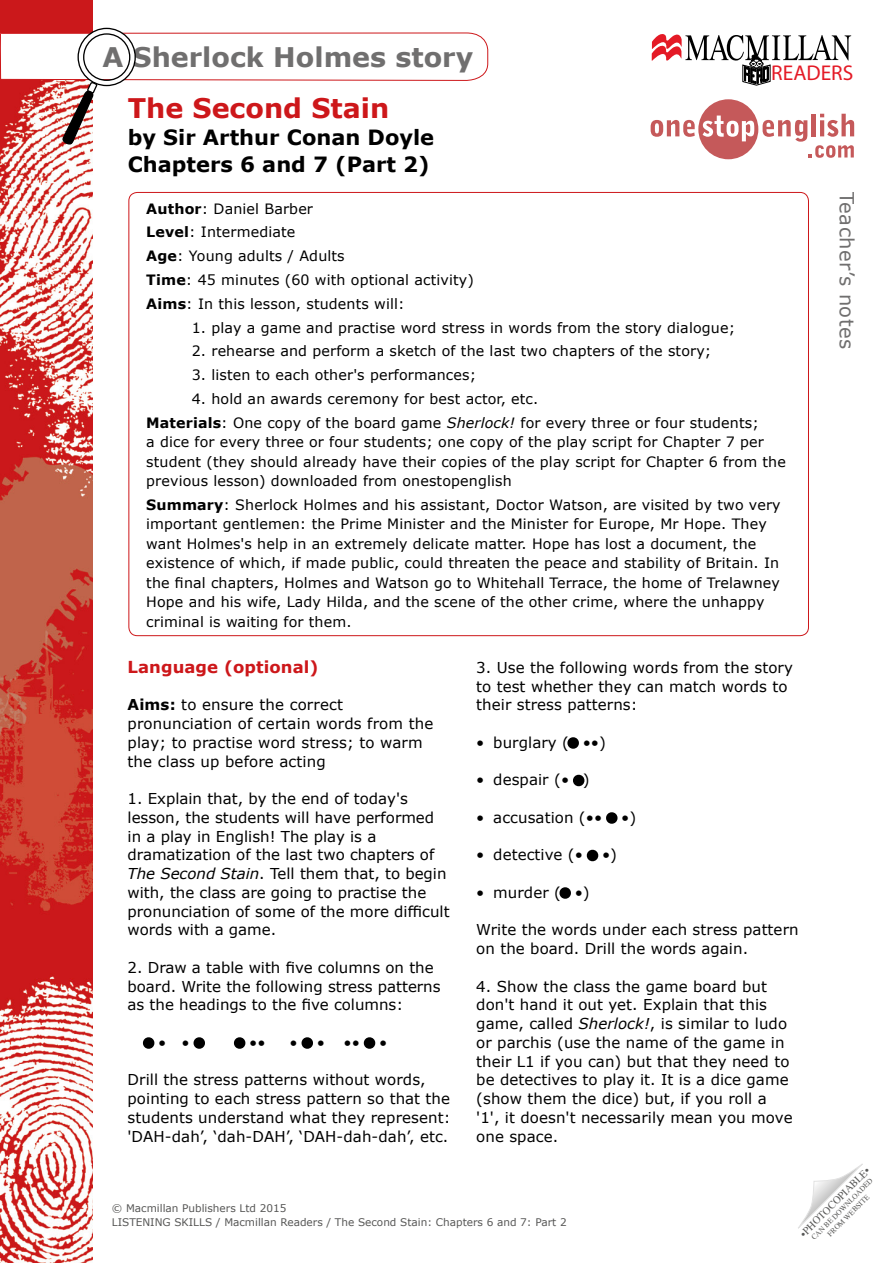
<style>
.page{position:relative;width:893px;height:1263px;background:#fff}
.page>*{position:absolute;margin:0;border:0;box-sizing:border-box;transform-origin:0 0}
.t1{font:700 27px "Verdana";color:#706f6f}
.t2{font:700 27px "Verdana";color:#cd171a}
.t3{font:21.45px "Myriad Pro";color:#e41a26}
.t4{font:700 21px/27px "Verdana";color:#000}
.t5{font:19.5px "Verdana";letter-spacing:.02em;color:#706f6f}
.t6{font:700 16.5px "Verdana";letter-spacing:.005em;color:#cd171a}
.t7{font:15px/18.8px "Verdana";letter-spacing:.005em;color:#000}
.t8{font:14.25px/19.5px "Verdana";letter-spacing:.01em;color:#000}
.t9{font:10.5px/13.5px "Verdana";color:#575756}
.t10{font:10.5px "Times";color:#575756}
.t11{font:7.5px/9px "Times";color:#575756;text-align:center}
.s1{font-weight:700}
.s2{font-style:italic}
</style>
<div class="page">
<svg style="left:652px;top:34px;width:199px;height:51px"></svg>
<img style="left:0;top:0;width:93px;height:1263px">
<svg style="left:651px;top:99px;width:203px;height:60px"></svg>
<svg style="left:798px;top:1164px;width:65px;height:64px"></svg>
<svg style="left:0;top:27px;width:488px;height:118px"></svg>
<svg style="left:142px;top:1037px;width:13px;height:12px"></svg>
<svg style="left:193px;top:1037px;width:12px;height:12px"></svg>
<svg style="left:233px;top:1037px;width:13px;height:12px"></svg>
<svg style="left:301px;top:1037px;width:12px;height:12px"></svg>
<svg style="left:363px;top:1037px;width:13px;height:12px"></svg>
<svg style="left:567px;top:737px;width:12px;height:12px"></svg>
<svg style="left:573px;top:774px;width:12px;height:13px"></svg>
<svg style="left:606px;top:812px;width:12px;height:12px"></svg>
<svg style="left:586px;top:849px;width:13px;height:13px"></svg>
<svg style="left:559px;top:887px;width:12px;height:12px"></svg>
<h1 class="t1" style="left:102px;top:38px;width:372px">A Sherlock Holmes story</h1>
<h1 class="t2" style="left:128px;top:89px;width:263px">The Second Stain</h1>
<h3 class="t4" style="left:128px;top:123px;width:308px">by Sir Arthur Conan Doyle<br>Chapters 6 and 7 (Part 2)</h3>
<h2 class="t3" style="left:771px;top:60px;width:84px">READERS</h2>
<p class="t8" style="left:146px;top:197px;width:329px;line-height:23.7px"><span class="s1">Author</span>: Daniel Barber<br><span class="s1">Level</span>: Intermediate<br><span class="s1">Age</span>: Young adults / Adults<br><span class="s1">Time</span>: 45 minutes (60 with optional activity)<br><span class="s1">Aims</span>: In this lesson, students will:</p>
<p class="t8" style="left:192px;top:317px;width:545px">1. play a game and practise word stress in words from the story dialogue;</p>
<p class="t8" style="left:192px;top:341px;width:521px">2. rehearse and perform a sketch of the last two chapters of the story;</p>
<p class="t8" style="left:192px;top:365px;width:286px">3. listen to each other's performances;</p>
<p class="t8" style="left:146px;top:387px;width:614px;line-height:23.7px;text-indent:46px">4. hold an awards ceremony for best actor, etc.<br><span class="s1">Materials</span>: One copy of the board game <span class="s2">Sherlock!</span> for every three or four students;</p>
<p class="t8" style="left:146px;top:432px;width:641px">a dice for every three or four students; one copy of the play script for Chapter 7 per student (they should already have their copies of the play script for Chapter 6 from the previous lesson) downloaded from onestopenglish</p>
<p class="t8" style="left:146px;top:495px;width:636px"><span class="s1">Summary</span>: Sherlock Holmes and his assistant, Doctor Watson, are visited by two very important gentlemen: the Prime Minister and the Minister for Europe, Mr Hope. They want Holmes's help in an extremely delicate matter. Hope has lost a document, the existence of which, if made public, could threaten the peace and stability of Britain. In the final chapters, Holmes and Watson go to Whitehall Terrace, the home of Trelawney Hope and his wife, Lady Hilda, and the scene of the other crime, where the unhappy criminal is waiting for them.</p>
<p class="t6" style="left:128px;top:655px;width:192px">Language (optional)</p>
<p class="t7" style="left:128px;top:695px;width:307px"><span class="s1">Aims:</span> to ensure the correct pronunciation of certain words from the play; to practise word stress; to warm the class up before acting</p>
<p class="t7" style="left:128px;top:789px;width:323px">1. Explain that, by the end of today's lesson, the students will have performed in a play in English! The play is a dramatization of the last two chapters of <span class="s2">The Second Stain</span>. Tell them that, to begin with, the class are going to practise the pronunciation of some of the more difficult words with a game.</p>
<p class="t7" style="left:128px;top:958px;width:315px">2. Draw a table with five columns on the board. Write the following stress patterns as the headings to the five columns:</p>
<p class="t7" style="left:145px;top:1033px;width:60px">• • • •</p>
<p class="t7" style="left:236px;top:1033px;width:32px">• ••</p>
<p class="t7" style="left:290px;top:1033px;width:99px">• • • •• • •</p>
<p class="t7" style="left:128px;top:1070px;width:324px">Drill the stress patterns without words, pointing to each stress pattern so that the students understand what they represent: 'DAH-dah’, ‘dah-DAH’, ‘DAH-dah-dah’, etc.</p>
<p class="t7" style="left:476px;top:658px;width:318px">3. Use the following words from the story to test whether they can match words to their stress patterns:</p>
<p class="t7" style="left:476px;top:733px;width:131px">• burglary (• ••)</p>
<p class="t7" style="left:476px;top:770px;width:115px">• despair (• •)</p>
<p class="t7" style="left:476px;top:808px;width:162px">• accusation (•• • •)</p>
<p class="t7" style="left:476px;top:845px;width:142px">• detective (• • •)</p>
<p class="t7" style="left:476px;top:883px;width:115px">• murder (• •)</p>
<p class="t7" style="left:476px;top:920px;width:324px">Write the words under each stress pattern on the board. Drill the words again.</p>
<p class="t7" style="left:476px;top:977px;width:318px">4. Show the class the game board but don't hand it out yet. Explain that this game, called <span class="s2">Sherlock!</span>, is similar to ludo or parchis (use the name of the game in their L1 if you can) but that they need to be detectives to play it. It is a dice game (show them the dice) but, if you roll a '1', it doesn't necessarily mean you move one space.</p>
<h3 class="t5" style="left:860px;top:192px;width:158px;rotate:90deg">Teacher’s notes</h3>
<p class="t9" style="left:112px;top:1201px;width:456px">© Macmillan Publishers Ltd 2015<br>LISTENING SKILLS / Macmillan Readers / The Second Stain: Chapters 6 and 7: Part 2</p>
<p class="t10" style="left:795px;top:1228px;width:95px;rotate:-45deg">•PHOTOCOPIABLE•</p>
<p class="t11" style="left:809px;top:1235px;width:85px;rotate:-45deg">CAN BE DOWNLOADED<br>FROM WEBSITE</p>
</div>
